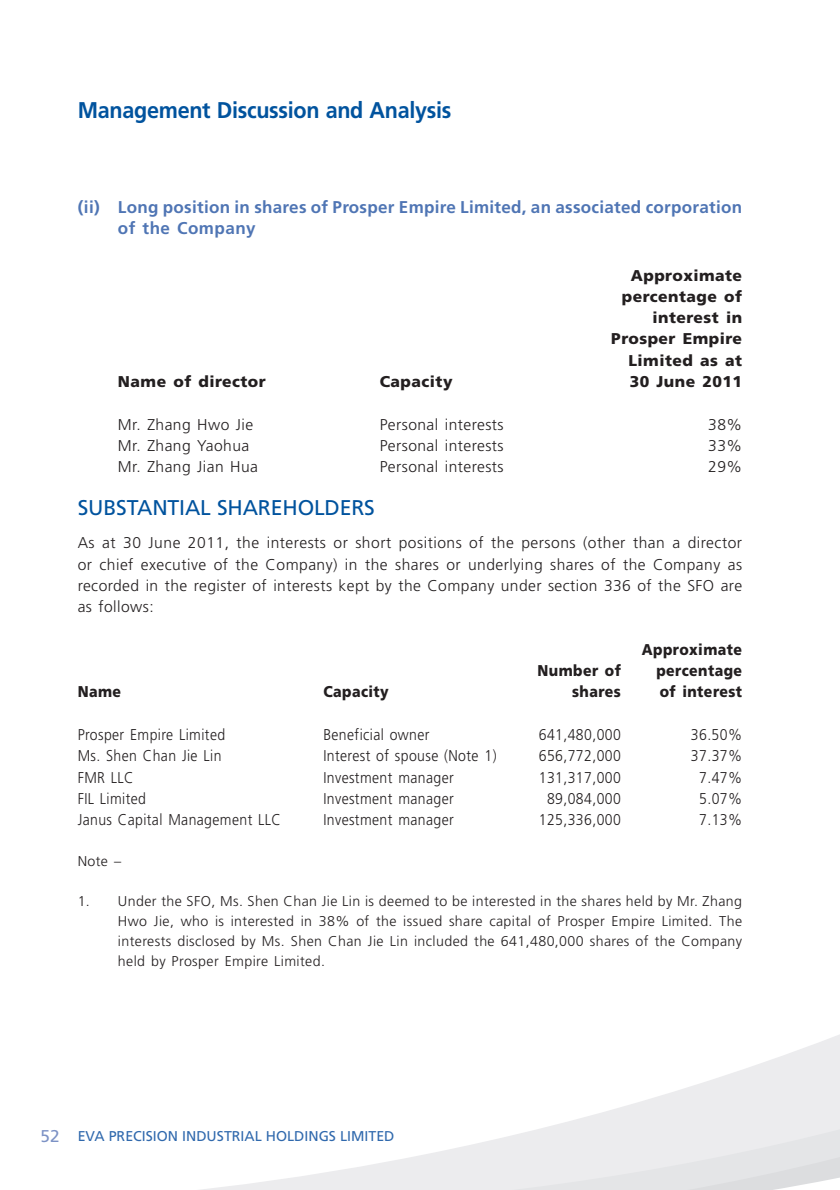
<style>
.page{position:relative;width:840px;height:1190px;background:#fff}
.page>*{position:absolute;margin:0;border:0;box-sizing:border-box;transform-origin:0 0}
.t1{font:700 22.8px "Frutiger LT Std";letter-spacing:-.015em;color:#01539e;scale:.95 1}
.t2{font:21.2px "Frutiger LT Std";letter-spacing:-.01em;color:#01539e}
.t3{font:700 17px/21.4px "Frutiger LT Std";letter-spacing:.015em;color:#4f75b4}
.t4{font:300 15.6px/21.2px "Frutiger LT Std";letter-spacing:.03em;color:#231f20;text-align:justify}
.t5{font:300 15.6px "Frutiger LT Std";letter-spacing:.03em;color:#231f20;scale:.9 1}
.t6{font:900 15.6px/21.2px "Frutiger LT Std";letter-spacing:.03em;color:#231f20;text-align:right}
.t7{font:900 15.6px "Frutiger LT Std";letter-spacing:.03em;color:#231f20;scale:.9 1}
.t8{font:300 14.2px/19.8px "Frutiger LT Std";letter-spacing:.03em;color:#231f20;text-align:justify}
.t9{font:14.2px "Frutiger LT Std";color:#3069ad}
.s1{font-size:17px;color:#7c92c5}
</style>
<div class="page">
<svg style="left:201px;top:1034px;width:639px;height:156px"></svg>
<h1 class="t1" style="left:78px;top:101px;width:395px">Management Discussion and Analysis</h1>
<p class="t3" style="left:118px;top:197px;width:625px;text-indent:-40px">(ii) Long position in shares of Prosper Empire Limited, an associated corporation of the Company</p>
<p class="t6" style="left:611px;top:265px;width:132px">Approximate percentage of interest in<br>Prosper Empire<br>Limited as at</p>
<p class="t6" style="left:118px;top:371px;width:149px">Name of director</p>
<p class="t6" style="left:380px;top:371px;width:74px">Capacity</p>
<p class="t6" style="left:629px;top:371px;width:114px">30 June 2011</p>
<p class="t4" style="left:118px;top:415px;width:137px">Mr. Zhang Hwo Jie</p>
<p class="t4" style="left:380px;top:415px;width:125px">Personal interests</p>
<p class="t4" style="left:708px;top:415px;width:35px">38%</p>
<p class="t4" style="left:118px;top:437px;width:133px">Mr. Zhang Yaohua</p>
<p class="t4" style="left:380px;top:437px;width:125px">Personal interests</p>
<p class="t4" style="left:708px;top:437px;width:35px">33%</p>
<p class="t4" style="left:118px;top:458px;width:142px">Mr. Zhang Jian Hua</p>
<p class="t4" style="left:380px;top:458px;width:125px">Personal interests</p>
<p class="t4" style="left:708px;top:458px;width:35px">29%</p>
<h2 class="t2" style="left:78px;top:495px;width:299px">SUBSTANTIAL SHAREHOLDERS</h2>
<p class="t4" style="left:78px;top:534px;width:666px">As at 30 June 2011, the interests or short positions of the persons (other than a director or chief executive of the Company) in the shares or underlying shares of the Company as recorded in the register of interests kept by the Company under section 336 of the SFO are as follows:</p>
<p class="t7" style="left:642px;top:640px;width:113px">Approximate</p>
<p class="t7" style="left:537px;top:661px;width:94px">Number of</p>
<p class="t7" style="left:656px;top:661px;width:97px">percentage</p>
<p class="t7" style="left:78px;top:683px;width:50px">Name</p>
<p class="t7" style="left:323px;top:683px;width:74px">Capacity</p>
<p class="t7" style="left:572px;top:683px;width:56px">shares</p>
<p class="t7" style="left:660px;top:683px;width:93px">of interest</p>
<p class="t5" style="left:78px;top:729px;width:165px">Prosper Empire Limited</p>
<p class="t5" style="left:323px;top:729px;width:120px">Beneficial owner</p>
<p class="t5" style="left:539px;top:729px;width:93px">641,480,000</p>
<p class="t5" style="left:691px;top:729px;width:58px">36.50%</p>
<p class="t5" style="left:78px;top:750px;width:161px">Ms. Shen Chan Jie Lin</p>
<p class="t5" style="left:323px;top:750px;width:194px">Interest of spouse (Note 1)</p>
<p class="t5" style="left:539px;top:750px;width:93px">656,772,000</p>
<p class="t5" style="left:691px;top:750px;width:58px">37.37%</p>
<p class="t5" style="left:78px;top:772px;width:64px">FMR LLC</p>
<p class="t5" style="left:323px;top:772px;width:146px">Investment manager</p>
<p class="t5" style="left:539px;top:772px;width:93px">131,317,000</p>
<p class="t5" style="left:699px;top:772px;width:49px">7.47%</p>
<p class="t5" style="left:78px;top:793px;width:77px">FIL Limited</p>
<p class="t5" style="left:323px;top:793px;width:146px">Investment manager</p>
<p class="t5" style="left:547px;top:793px;width:84px">89,084,000</p>
<p class="t5" style="left:699px;top:793px;width:49px">5.07%</p>
<p class="t5" style="left:78px;top:814px;width:227px">Janus Capital Management LLC</p>
<p class="t5" style="left:323px;top:814px;width:146px">Investment manager</p>
<p class="t5" style="left:539px;top:814px;width:93px">125,336,000</p>
<p class="t5" style="left:699px;top:814px;width:49px">7.13%</p>
<p class="t8" style="left:78px;top:853px;width:45px">Note –</p>
<p class="t8" style="left:118px;top:893px;width:625px;text-indent:-40px">1. Under the SFO, Ms. Shen Chan Jie Lin is deemed to be interested in the shares held by Mr. Zhang Hwo Jie, who is interested in 38% of the issued share capital of Prosper Empire Limited. The interests disclosed by Ms. Shen Chan Jie Lin included the 641,480,000 shares of the Company held by Prosper Empire Limited.</p>
<p class="t9" style="left:41px;top:1127px;width:355px"><span class="s1">52</span> EVA PRECISION INDUSTRIAL HOLDINGS LIMITED</p>
</div>
